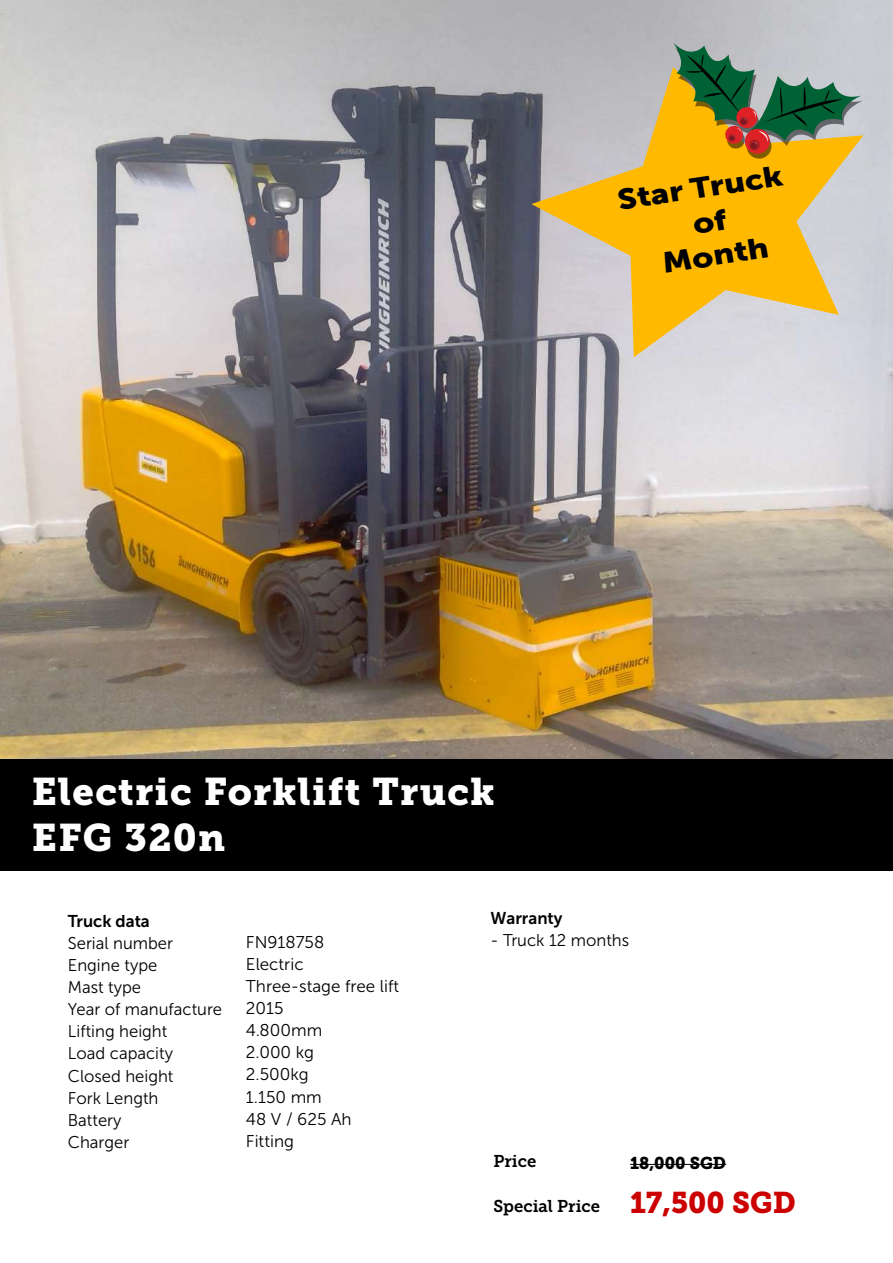
<style>
.page{position:relative;width:893px;height:1263px;background:#fff}
.page>*{position:absolute;margin:0;border:0;box-sizing:border-box;transform-origin:0 0}
.t1{font:38.25px/45.9px "Museo JH Slab 900";letter-spacing:.035em;color:#fff}
.t2{font:29.7px "Museo JH Slab 900";color:#c00}
.t3{font:28.65px/34.3px "Museo JH Sans 900";color:#000;text-align:center;scale:1.15 1}
.t4{font:16.95px/22px "Museo JH Sans 300";color:#000}
.t5{font:16.95px "Museo JH Sans 700";color:#000}
.t6{font:16.95px "Museo JH Slab 700";color:#000}
.t7{font:16.95px "Museo JH Slab 900";color:#000}
</style>
<div class="page">
<img style="left:0;top:0;width:893px;height:759px">
<hr style="left:630px;top:1164px;width:96px;height:1px;background:#000">
<svg style="left:531px;top:67px;width:332px;height:290px;background:#ddbe72"></svg>
<svg style="left:673px;top:42px;width:190px;height:117px;background:#93955e"></svg>
<div style="left:0;top:759px;width:893px;height:111px;background:#000"></div>
<h3 class="t3" style="left:616px;top:182px;width:146px;rotate:-8deg">Star Truck of<br>Month</h3>
<h1 class="t1" style="left:32px;top:769px;width:464px">Electric Forklift Truck<br>EFG 320n</h1>
<p class="t5" style="left:68px;top:911px;width:83px">Truck data</p>
<p class="t4" style="left:68px;top:932px;width:156px">Serial number<br>Engine type<br>Mast type<br>Year of manufacture<br>Lifting height<br>Load capacity<br>Closed height<br>Fork Length<br>Battery<br>Charger</p>
<p class="t4" style="left:246px;top:931px;width:155px">FN918758<br>Electric<br>Three-stage free lift<br>2015<br>4.800mm<br>2.000 kg<br>2.500kg<br>1.150 mm<br>48 V / 625 Ah<br>Fitting</p>
<p class="t5" style="left:491px;top:909px;width:73px">Warranty</p>
<p class="t4" style="left:491px;top:930px;width:140px">- Truck 12 months</p>
<p class="t6" style="left:493px;top:1152px;width:44px">Price</p>
<p class="t6" style="left:493px;top:1196px;width:108px">Special Price</p>
<p class="t7" style="left:630px;top:1153px;width:97px">18,000 SGD</p>
<h2 class="t2" style="left:630px;top:1185px;width:167px">17,500 SGD</h2>
</div>
